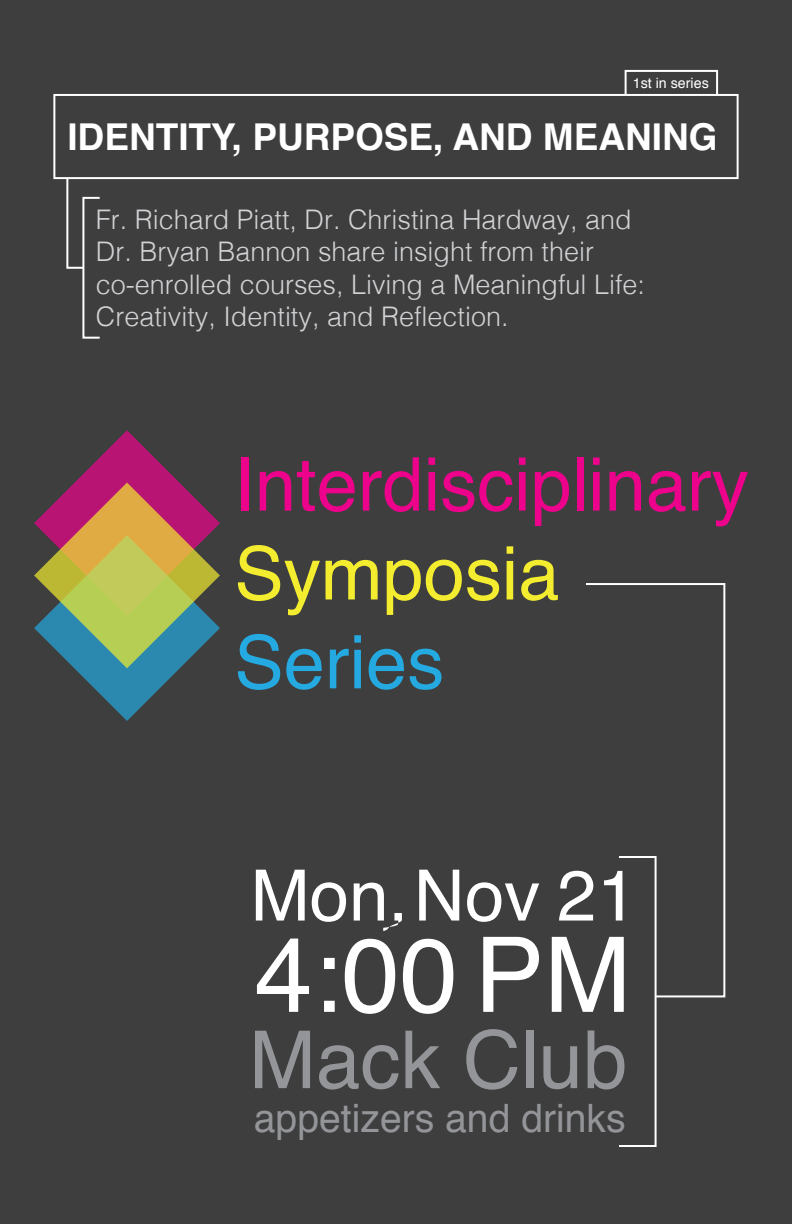
<style>
.page{position:relative;width:792px;height:1224px;background:#3e3e3f}
.page>*{position:absolute;margin:0;border:0;box-sizing:border-box;transform-origin:0 0}
.t1{font:80.1px "Helvetica";color:#939598}
.t2{font:74.1px "Helvetica";color:#ed028c}
.t3{font:74.1px "Helvetica";color:#f4ed2f}
.t4{font:74.1px "Helvetica";color:#24aae1}
.t5{font:39.1px "Helvetica";color:#939598}
.t6{font:700 37px "Helvetica";color:#fff}
.t7{font:300 27px/32.4px "Helvetica";color:#d1d2d4}
.t8{font:14.2px "Helvetica";color:#fff}
</style>
<div class="page">
<svg style="left:34px;top:430px;width:186px;height:291px"></svg>
<div style="left:53px;top:94px;width:686px;height:85px;border:2px solid #fff"></div>
<svg style="left:256px;top:870px;width:49px;height:51px"></svg>
<svg style="left:312px;top:882px;width:34px;height:40px"></svg>
<svg style="left:354px;top:883px;width:48px;height:48px"></svg>
<svg style="left:419px;top:870px;width:40px;height:51px"></svg>
<svg style="left:467px;top:882px;width:72px;height:40px"></svg>
<svg style="left:257px;top:939px;width:52px;height:73px"></svg>
<svg style="left:324px;top:958px;width:11px;height:54px"></svg>
<svg style="left:345px;top:939px;width:50px;height:75px"></svg>
<svg style="left:403px;top:939px;width:50px;height:75px"></svg>
<svg style="left:483px;top:937px;width:56px;height:75px"></svg>
<svg style="left:65px;top:176px;width:37px;height:163px"></svg>
<svg style="left:586px;top:583px;width:140px;height:415px"></svg>
<svg style="left:624px;top:69px;width:95px;height:27px"></svg>
<svg style="left:552px;top:855px;width:106px;height:292px"></svg>
<p class="t8" style="left:633px;top:72px;width:77px">1st in series</p>
<h3 class="t6" style="left:67px;top:107px;width:652px">IDENTITY, PURPOSE, AND MEANING</h3>
<p class="t7" style="left:96px;top:201px;width:551px">Fr. Richard Piatt, Dr. Christina Hardway, and Dr. Bryan Bannon share insight from their co-enrolled courses, Living a Meaningful Life:<br>Creativity, Identity, and Reflection.</p>
<h2 class="t2" style="left:234px;top:427px;width:516px">Interdisciplinary</h2>
<h2 class="t3" style="left:234px;top:516px;width:327px">Symposia</h2>
<h2 class="t4" style="left:234px;top:605px;width:211px">Series</h2>
<h1 class="t1" style="left:249px;top:998px;width:380px">Mack Club</h1>
<h3 class="t5" style="left:254px;top:1088px;width:373px">appetizers and drinks</h3>
</div>
